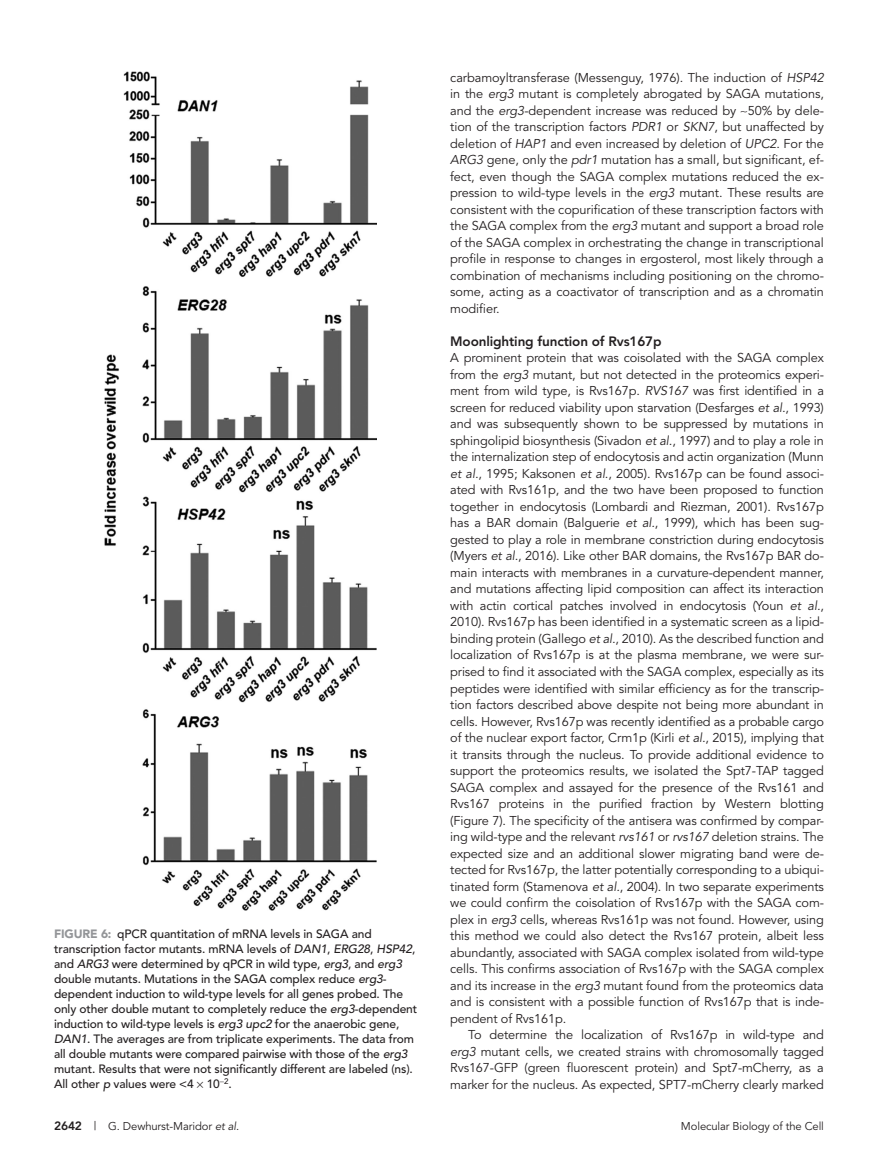
<style>
.page{position:relative;width:878px;height:1175px;background:#fff}
.page>*{position:absolute;margin:0;border:0;box-sizing:border-box;transform-origin:0 0}
.t1{font:800 13.5px "Avenir";letter-spacing:-.01em;color:#231f20}
.ParaFL{font:12.75px/16.5px "Avenir";letter-spacing:-.01em;color:#231f20;text-align:justify}
.Para{font:12.75px/16.5px "Avenir";letter-spacing:-.01em;color:#231f20;text-align:justify}
.FigCaption{font:500 12px/15px "Avenir";letter-spacing:-.01em;color:#231f20}
.t2{font:11.25px "Avenir";letter-spacing:-.01em;color:#231f20}
.s1{font-weight:900;color:#939598}
.s2{font-style:italic}
.s3{font-weight:800;font-size:12px}
.s4{font-size:12px}
</style>
<div class="page">
<img style="left:105px;top:71px;width:272px;height:839px">
<p class="FigCaption" style="left:54px;top:926px;width:365px"><span class="s1">FIGURE 6:</span> qPCR quantitation of mRNA levels in SAGA and transcription factor mutants. mRNA levels of <span class="s2">DAN1</span>, <span class="s2">ERG28</span>, <span class="s2">HSP42</span>, and <span class="s2">ARG3</span> were determined by qPCR in wild type, <span class="s2">erg3</span>, and <span class="s2">erg3 </span>double mutants. Mutations in the SAGA complex reduce <span class="s2">erg3</span>- dependent induction to wild-type levels for all genes probed. The only other double mutant to completely reduce the <span class="s2">erg3</span>-dependent induction to wild-type levels is <span class="s2">erg3 upc2</span> for the anaerobic gene, <span class="s2">DAN1</span>. The averages are from triplicate experiments. The data from all double mutants were compared pairwise with those of the <span class="s2">erg3 </span>mutant. Results that were not significantly different are labeled (ns).<br>All other <span class="s2">p</span> values were &lt;4 10−<sup>2</sup>.</p>
<p class="Para" style="left:450px;top:69px;width:375px">carbamoyltransferase (Messenguy, 1976). The induction of <span class="s2">HSP42 </span>in the <span class="s2">erg3</span> mutant is completely abrogated by SAGA mutations, and the <span class="s2">erg3</span>-dependent increase was reduced by ∼50% by dele&shy;tion of the transcription factors <span class="s2">PDR1</span> or <span class="s2">SKN7</span>, but unaffected by deletion of <span class="s2">HAP1</span> and even increased by deletion of <span class="s2">UPC2</span>. For the <span class="s2">ARG3</span> gene, only the <span class="s2">pdr1</span> mutation has a small, but significant, ef&shy;fect, even though the SAGA complex mutations reduced the ex&shy;pression to wild-type levels in the <span class="s2">erg3</span> mutant. These results are consistent with the copurification of these transcription factors with the SAGA complex from the <span class="s2">erg3</span> mutant and support a broad role of the SAGA complex in orchestrating the change in transcriptional profile in response to changes in ergosterol, most likely through a combination of mechanisms including positioning on the chromo&shy;some, acting as a coactivator of transcription and as a chromatin modifier.</p>
<h2 class="t1" style="left:450px;top:333px;width:213px">Moonlighting function of Rvs167p</h2>
<p class="ParaFL" style="left:450px;top:350px;width:375px">A prominent protein that was coisolated with the SAGA complex from the <span class="s2">erg3</span> mutant, but not detected in the proteomics experi&shy;ment from wild type, is Rvs167p. <span class="s2">RVS167</span> was first identified in a screen for reduced viability upon starvation (Desfarges <span class="s2">et al.</span>, 1993) and was subsequently shown to be suppressed by mutations in sphingolipid biosynthesis (Sivadon <span class="s2">et al.</span>, 1997) and to play a role in the internalization step of endocytosis and actin organization (Munn <span class="s2">et al.</span>, 1995; Kaksonen <span class="s2">et al.</span>, 2005). Rvs167p can be found associ&shy;ated with Rvs161p, and the two have been proposed to function together in endocytosis (Lombardi and Riezman, 2001). Rvs167p has a BAR domain (Balguerie <span class="s2">et al.</span>, 1999), which has been sug&shy;gested to play a role in membrane constriction during endocytosis (Myers <span class="s2">et al.</span>, 2016). Like other BAR domains, the Rvs167p BAR do&shy;main interacts with membranes in a curvature-dependent manner, and mutations affecting lipid composition can affect its interaction with actin cortical patches involved in endocytosis (Youn <span class="s2">et al.</span>, 2010). Rvs167p has been identified in a systematic screen as a lipid&shy;binding protein (Gallego <span class="s2">et al.</span>, 2010). As the described function and localization of Rvs167p is at the plasma membrane, we were sur&shy;prised to find it associated with the SAGA complex, especially as its peptides were identified with similar efficiency as for the transcrip&shy;tion factors described above despite not being more abundant in cells. However, Rvs167p was recently identified as a probable cargo of the nuclear export factor, Crm1p (Kirli <span class="s2">et al.</span>, 2015), implying that it transits through the nucleus. To provide additional evidence to support the proteomics results, we isolated the Spt7-TAP tagged SAGA complex and assayed for the presence of the Rvs161 and Rvs167 proteins in the purified fraction by Western blotting (Figure 7). The specificity of the antisera was confirmed by compar&shy;ing wild-type and the relevant <span class="s2">rvs161</span> or <span class="s2">rvs167</span> deletion strains. The expected size and an additional slower migrating band were de&shy;tected for Rvs167p, the latter potentially corresponding to a ubiqui&shy;tinated form (Stamenova <span class="s2">et al.</span>, 2004). In two separate experiments we could confirm the coisolation of Rvs167p with the SAGA com&shy;plex in <span class="s2">erg3</span> cells, whereas Rvs161p was not found. However, using this method we could also detect the Rvs167 protein, albeit less abundantly, associated with SAGA complex isolated from wild-type cells. This confirms association of Rvs167p with the SAGA complex and its increase in the <span class="s2">erg3</span> mutant found from the proteomics data and is consistent with a possible function of Rvs167p that is inde&shy;pendent of Rvs161p.</p>
<p class="Para" style="left:450px;top:1026px;width:375px;text-indent:18px">To determine the localization of Rvs167p in wild-type and <span class="s2">erg3</span> mutant cells, we created strains with chromosomally tagged Rvs167-GFP (green fluorescent protein) and Spt7-mCherry, as a marker for the nucleus. As expected, SPT7-mCherry clearly marked</p>
<p class="t2" style="left:54px;top:1119px;width:187px"><span class="s3">2642</span> <span class="s4">|</span> G. Dewhurst-Maridor <span class="s2">et al</span>.</p>
<p class="t2" style="left:681px;top:1119px;width:144px">Molecular Biology of the Cell</p>
</div>
